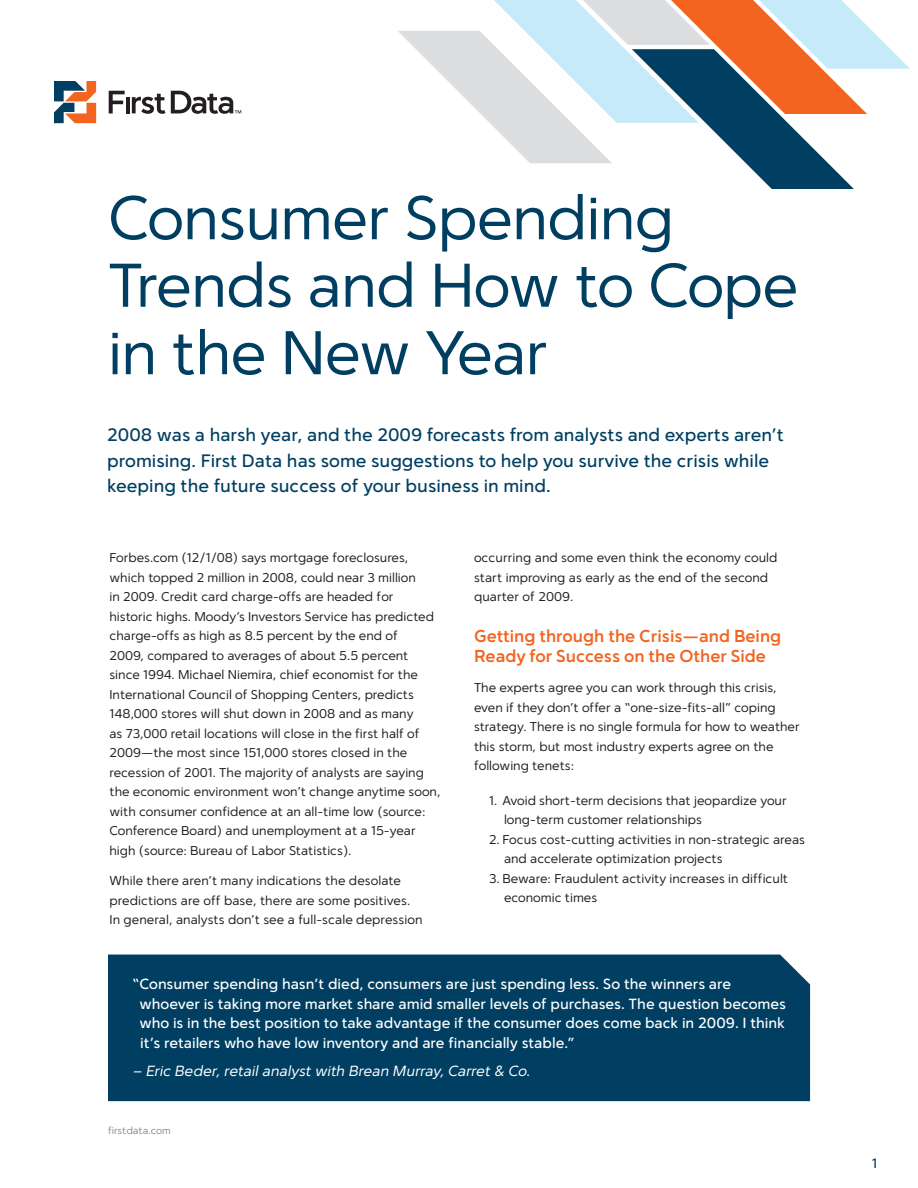
<style>
.page{position:relative;width:918px;height:1188px;background:#fff}
.page>*{position:absolute;margin:0;border:0;box-sizing:border-box;transform-origin:0 0}
.Headline_Front{font:61.5px/67.5px "Simple Sans";letter-spacing:-.015em;color:#003f61}
.Intro{font:500 18px/25.5px "Simple Sans";color:#003f61}
.Subhead{font:700 17.25px/19.5px "Simple Sans";color:#f36421}
.callout{font:500 14.7px/19.5px "Simple Sans";letter-spacing:-.005em;color:#fff}
.callout-2{font:italic 14.7px "Simple Sans";letter-spacing:-.01em;color:#fff}
.Code_Revision_Date{font:500 13.5px "Simple Sans";color:#003f61}
.Body{font:12.75px/19.5px "Simple Sans";color:#231f20}
.Numbered_List{font:12.75px/19.5px "Simple Sans";color:#231f20}
.folio__firstdata_com{font:10.2px "Simple Sans";color:#8a8c8f}
</style>
<div class="page">
<svg style="left:398px;top:0;width:512px;height:189px"></svg>
<svg style="left:54px;top:81px;width:42px;height:42px"></svg>
<hr style="left:126px;top:97px;width:4px;height:16px;background:#231f20">
<svg style="left:109px;top:91px;width:16px;height:22px"></svg>
<svg style="left:132px;top:91px;width:109px;height:23px"></svg>
<div style="left:108px;top:955px;width:702px;height:146px;background:#003f61"></div>
<p class="Headline_Front" style="left:108px;top:183px;width:692px">Consumer Spending<br>Trends and How to Cope in the New Year</p>
<p class="Intro" style="left:107px;top:422px;width:678px">2008 was a harsh year, and the 2009 forecasts from analysts and experts aren’t promising. First Data has some suggestions to help you survive the crisis while keeping the future success of your business in mind.</p>
<p class="Body" style="left:110px;top:548px;width:333px">Forbes.com (12/1/08) says mortgage foreclosures, which topped 2 million in 2008, could near 3 million<br>in 2009. Credit card charge-offs are headed for<br>historic highs. Moody’s Investors Service has predicted charge-offs as high as 8.5 percent by the end of<br>2009, compared to averages of about 5.5 percent since 1994. Michael Niemira, chief economist for the International Council of Shopping Centers, predicts 148,000 stores will shut down in 2008 and as many<br>as 73,000 retail locations will close in the first half of 2009—the most since 151,000 stores closed in the recession of 2001. The majority of analysts are saying the economic environment won’t change anytime soon, with consumer confidence at an all-time low (source:<br>Conference Board) and unemployment at a 15-year high (source: Bureau of Labor Statistics).</p>
<p class="Body" style="left:110px;top:871px;width:314px">While there aren’t many indications the desolate predictions are off base, there are some positives.<br>In general, analysts don’t see a full-scale depression</p>
<p class="Body" style="left:474px;top:548px;width:305px">occurring and some even think the economy could start improving as early as the end of the second quarter of 2009.</p>
<p class="Subhead" style="left:474px;top:626px;width:309px">Getting through the Crisis—and Being<br>Ready for Success on the Other Side</p>
<p class="Body" style="left:474px;top:678px;width:327px">The experts agree you can work through this crisis, even if they don’t offer a “one-size-fits-all” coping strategy. There is no single formula for how to weather this storm, but most industry experts agree on the following tenets:</p>
<p class="Numbered_List" style="left:504px;top:790px;width:284px;text-indent:-15px">1. Avoid short-term decisions that jeopardize your long-term customer relationships</p>
<p class="Numbered_List" style="left:504px;top:829px;width:303px;text-indent:-15px">2. Focus cost-cutting activities in non-strategic areas and accelerate optimization projects</p>
<p class="Numbered_List" style="left:504px;top:868px;width:286px;text-indent:-15px">3. Beware: Fraudulent activity increases in difficult economic times</p>
<p class="callout" style="left:140px;top:974px;width:648px;text-indent:-7px">“Consumer spending hasn’t died, consumers are just spending less. So the winners are whoever is taking more market share amid smaller levels of purchases. The question becomes who is in the best position to take advantage if the consumer does come back in 2009. I think it’s retailers who have low inventory and are financially stable.”</p>
<p class="callout-2" style="left:133px;top:1062px;width:399px">– Eric Beder, retail analyst with Brean Murray, Carret &amp; Co.</p>
<p class="folio__firstdata_com" style="left:108px;top:1124px;width:64px">firstdata.com</p>
<p class="Code_Revision_Date" style="left:872px;top:1155px;width:7px">1</p>
</div>
